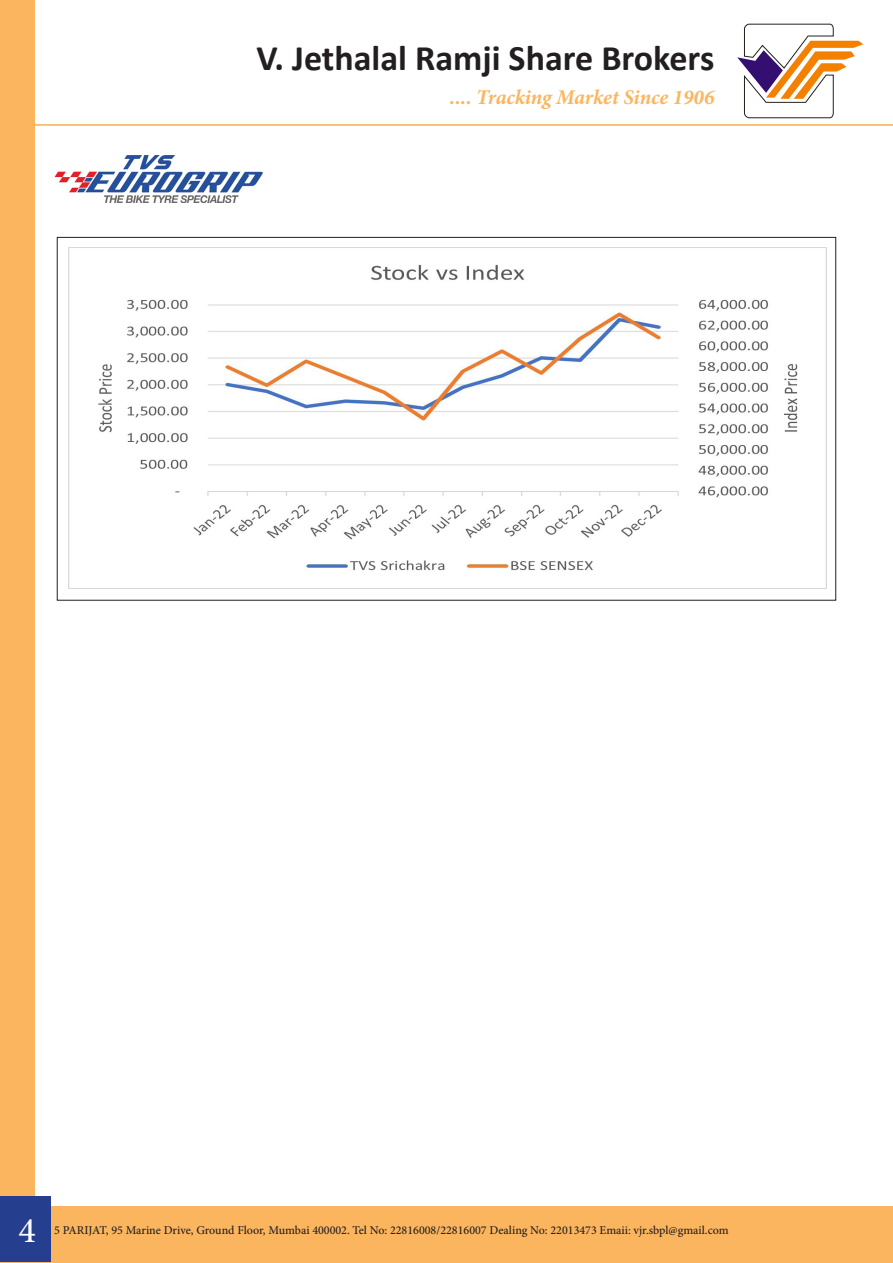
<style>
.page{position:relative;width:893px;height:1263px;background:#fff}
.page>*{position:absolute;margin:0;border:0;box-sizing:border-box;transform-origin:0 0}
.t1{font:700 36px "Calibri";color:#231f20}
.t2{font:500 36px "Minion Pro";color:#fff}
.t3{font:italic 700 21px "Minion Pro";letter-spacing:-.005em;color:#fbb55f}
.t4{font:500 12px "Minion Pro";color:#231f20}
</style>
<div class="page">
<div style="left:0;top:1206px;width:893px;height:57px;background:#fbb55f"></div>
<div style="left:0;top:0;width:34px;height:1263px;background:#fbb55f"></div>
<svg style="left:737px;top:23px;width:126px;height:96px"></svg>
<div style="left:0;top:1196px;width:51px;height:66px;background:#253f8e"></div>
<hr style="left:34px;top:124px;width:859px;height:2px;background:#faae4f">
<img style="left:54px;top:155px;width:208px;height:47px">
<img style="left:68px;top:248px;width:758px;height:340px">
<h1 class="t1" style="left:256px;top:32px;width:459px">V. Jethalal Ramji Share Brokers</h1>
<h2 class="t3" style="left:449px;top:83px;width:266px">.... Tracking Market Since 1906</h2>
<h1 class="t2" style="left:19px;top:1206px;width:19px">4</h1>
<p class="t4" style="left:54px;top:1222px;width:676px">5 PARIJAT, 95 Marine Drive, Ground Floor, Mumbai 400002. Tel No: 22816008/22816007 Dealing No: 22013473 Emaii: vjr.sbpl@gmail.com</p>
</div>
